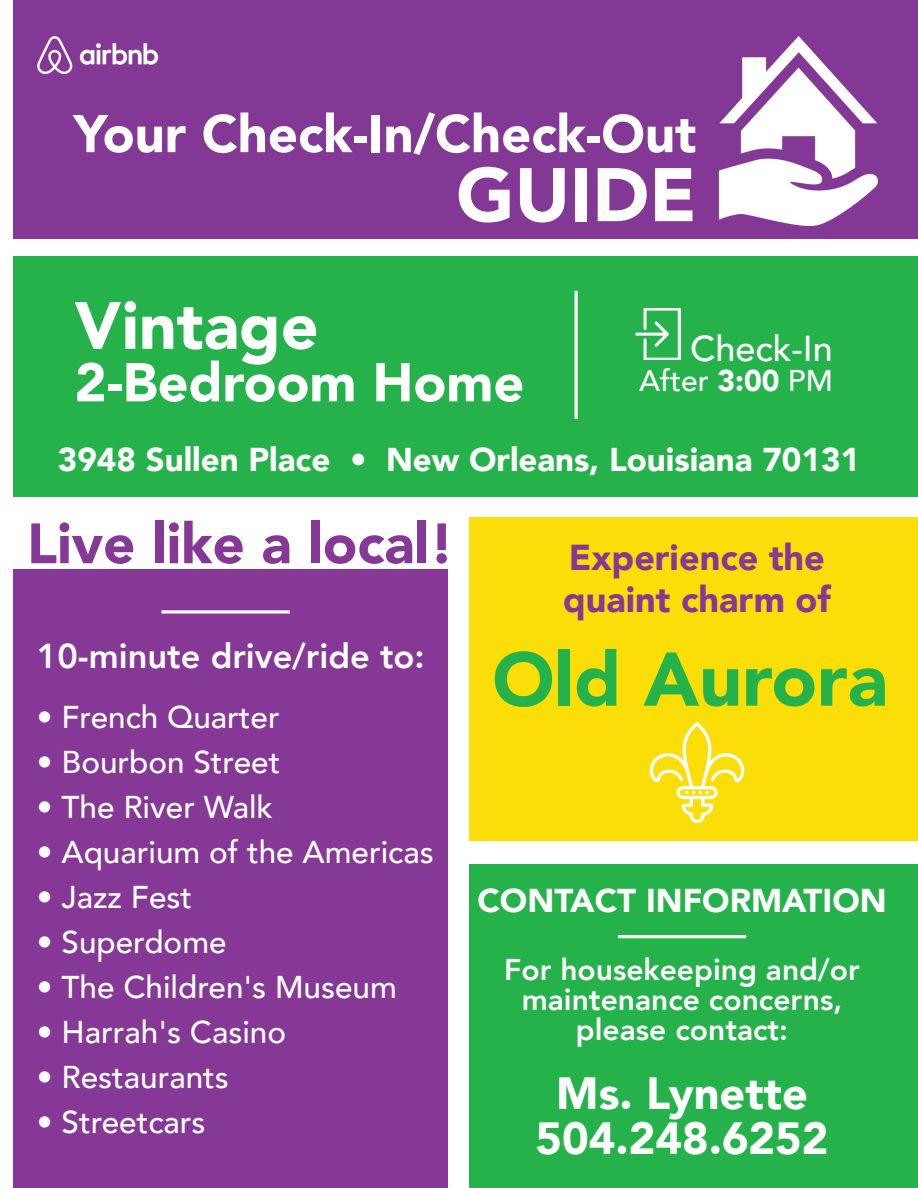
<style>
.page{position:relative;width:918px;height:1188px;background:#fff}
.page>*{position:absolute;margin:0;border:0;box-sizing:border-box;transform-origin:0 0}
.t1{font:900 75px "Avenir";color:#25b24b}
.t2{font:900 75px "Avenir";color:#fff}
.t3{font:900 66px "Avenir";color:#fff}
.t4{font:900 56.25px "Avenir";color:#853895}
.t5{font:900 54px "Avenir";color:#fff}
.t6{font:900 52.5px "Avenir";color:#fff}
.t7{font:900 45px/45px "Avenir";color:#fff;text-align:center}
.t8{font:900 36px/42px "Avenir";color:#853895}
.t9{font:500 36px "Avenir";color:#fff}
.t10{font:800 34.5px "Avenir";color:#fff}
.t11{font:900 33px "Avenir";color:#fff}
.t12{font:500 31.5px "Avenir";color:#fff}
.t13{font:800 30px/30px "Avenir";color:#fff;text-align:center}
.t14{font:500 30px "Avenir";color:#fff}
.s1{font-weight:900}
</style>
<div class="page">
<div style="left:470px;top:864px;width:448px;height:324px;background:#25b24b"></div>
<hr style="left:618px;top:935px;width:128px;height:3px;background:#fff">
<div style="left:470px;top:517px;width:448px;height:324px;background:#fbdd07"></div>
<img style="left:649px;top:722px;width:96px;height:101px">
<div style="left:14px;top:570px;width:434px;height:618px;background:#853895"></div>
<div style="left:14px;top:256px;width:904px;height:241px;background:#25b24b"></div>
<img style="left:635px;top:309px;width:46px;height:50px">
<svg style="left:574px;top:291px;width:4px;height:128px"></svg>
<div style="left:13px;top:0;width:905px;height:238px;background:#843895"></div>
<img style="left:719px;top:36px;width:159px;height:190px">
<img style="left:37px;top:36px;width:122px;height:39px">
<svg style="left:161px;top:610px;width:129px;height:4px"></svg>
<h3 class="t6" style="left:73px;top:89px;width:625px">Your Check-In/Check-Out</h3>
<h1 class="t2" style="left:456px;top:131px;width:242px">GUIDE</h1>
<h2 class="t3" style="left:75px;top:269px;width:245px">Vintage</h2>
<h3 class="t5" style="left:75px;top:336px;width:451px">2-Bedroom Home</h3>
<p class="t9" style="left:690px;top:317px;width:144px">Check-In</p>
<p class="t14" style="left:639px;top:354px;width:195px">After <span class="s1">3:00</span> PM</p>
<p class="t11" style="left:58px;top:431px;width:804px">3948 Sullen Place • New Orleans, Louisiana 70131</p>
<h3 class="t4" style="left:27px;top:495px;width:429px">Live like a local!</h3>
<p class="t10" style="left:37px;top:629px;width:389px">10-minute drive/ride to:</p>
<p class="t12" style="left:37px;top:689px;width:244px">• French Quarter</p>
<p class="t12" style="left:37px;top:734px;width:245px">• Bourbon Street</p>
<p class="t12" style="left:37px;top:779px;width:237px">• The River Walk</p>
<p class="t12" style="left:37px;top:824px;width:398px">• Aquarium of the Americas</p>
<p class="t12" style="left:37px;top:869px;width:157px">• Jazz Fest</p>
<p class="t12" style="left:37px;top:914px;width:191px">• Superdome</p>
<p class="t12" style="left:37px;top:959px;width:361px">• The Children's Museum</p>
<p class="t12" style="left:37px;top:1004px;width:251px">• Harrah's Casino</p>
<p class="t12" style="left:37px;top:1049px;width:193px">• Restaurants</p>
<p class="t12" style="left:37px;top:1094px;width:170px">• Streetcars</p>
<p class="t8" style="left:563px;top:536px;width:269px">Experience the quaint charm of</p>
<h1 class="t1" style="left:492px;top:615px;width:397px">Old Aurora</h1>
<p class="t11" style="left:477px;top:872px;width:411px">CONTACT INFORMATION</p>
<p class="t13" style="left:504px;top:954px;width:357px">For housekeeping and/or maintenance concerns, please contact:</p>
<h3 class="t7" style="left:536px;top:1069px;width:295px">Ms. Lynette<br>504.248.6252</h3>
</div>
